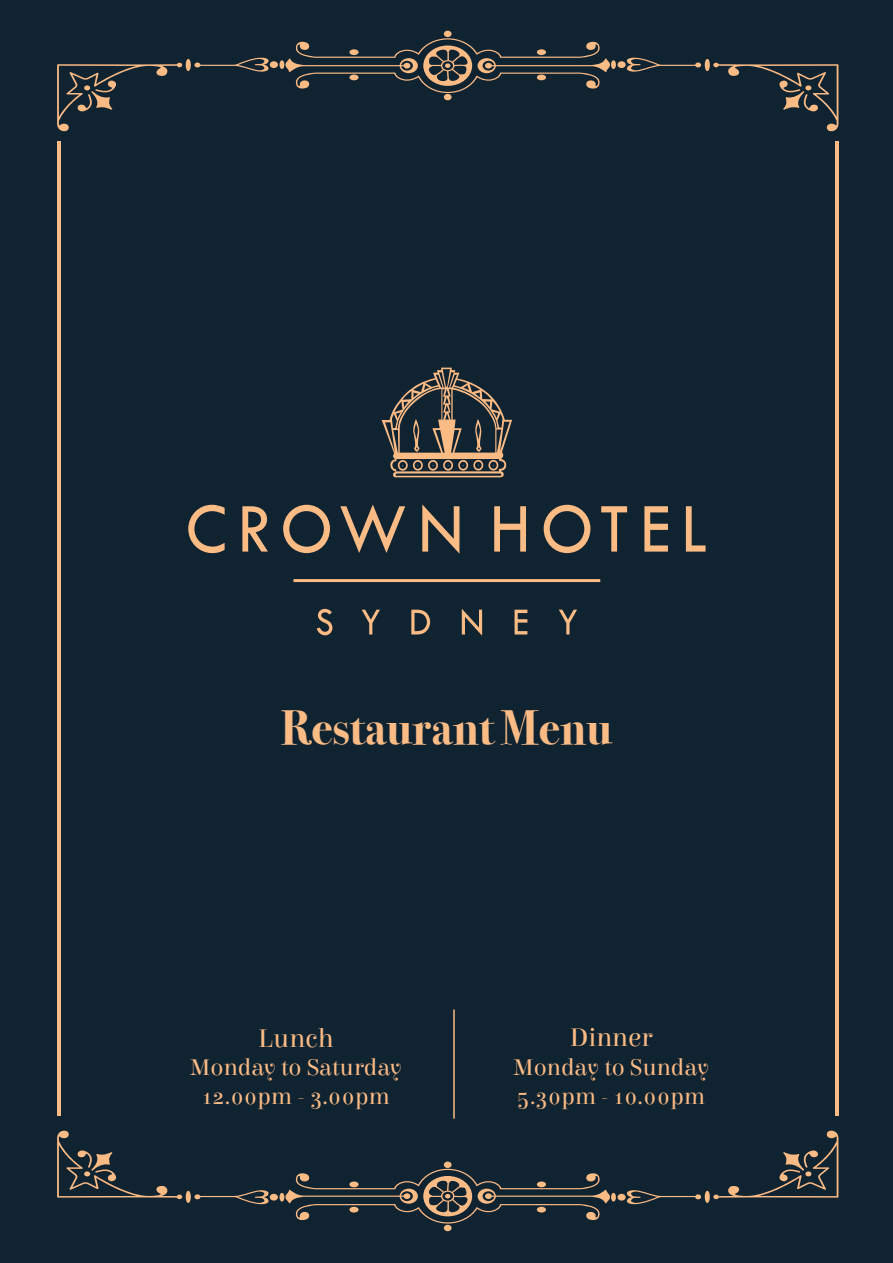
<style>
.page{position:relative;width:893px;height:1263px;background:#102331}
.page>*{position:absolute;margin:0;border:0;box-sizing:border-box;transform-origin:0 0}
.t1{font:700 48px "Bodoni Svty Two ITCTT";color:#fbbb85}
.t2{font:27px "Elsie";color:#fbbb85}
.t3{font:24px "Elsie";color:#fbbb85}
</style>
<div class="page">
<hr style="left:57px;top:141px;width:4px;height:975px;background:#fbbb85">
<hr style="left:835px;top:141px;width:3px;height:975px;background:#fbbb85">
<div style="left:617px;top:61px;width:9px;height:7px;background:#fbbb85;border-radius:50%"></div>
<div style="left:611px;top:60px;width:5px;height:9px;background:#fbbb85;border-radius:50%"></div>
<div style="left:444px;top:31px;width:8px;height:6px;background:#fbbb85;border-radius:50%"></div>
<div style="left:444px;top:94px;width:8px;height:6px;background:#fbbb85;border-radius:50%"></div>
<svg style="left:280px;top:38px;width:330px;height:55px"></svg>
<div style="left:270px;top:61px;width:8px;height:7px;background:#fbbb85;border-radius:50%"></div>
<svg style="left:713px;top:63px;width:126px;height:69px"></svg>
<div style="left:705px;top:59px;width:5px;height:12px;background:#fbbb85;border-radius:50%"></div>
<svg style="left:627px;top:58px;width:74px;height:14px"></svg>
<svg style="left:57px;top:63px;width:125px;height:69px"></svg>
<div style="left:186px;top:59px;width:5px;height:12px;background:#fbbb85;border-radius:50%"></div>
<svg style="left:194px;top:58px;width:75px;height:14px"></svg>
<div style="left:617px;top:1194px;width:9px;height:6px;background:#fbbb85;border-radius:50%"></div>
<div style="left:611px;top:1193px;width:5px;height:8px;background:#fbbb85;border-radius:50%"></div>
<div style="left:444px;top:1225px;width:8px;height:6px;background:#fbbb85;border-radius:50%"></div>
<div style="left:444px;top:1161px;width:8px;height:7px;background:#fbbb85;border-radius:50%"></div>
<svg style="left:280px;top:1169px;width:330px;height:54px"></svg>
<div style="left:270px;top:1194px;width:8px;height:6px;background:#fbbb85;border-radius:50%"></div>
<svg style="left:713px;top:1130px;width:126px;height:69px"></svg>
<div style="left:705px;top:1191px;width:5px;height:12px;background:#fbbb85;border-radius:50%"></div>
<svg style="left:627px;top:1190px;width:74px;height:14px"></svg>
<svg style="left:57px;top:1130px;width:125px;height:69px"></svg>
<div style="left:186px;top:1191px;width:5px;height:12px;background:#fbbb85;border-radius:50%"></div>
<svg style="left:194px;top:1190px;width:75px;height:14px"></svg>
<svg style="left:382px;top:368px;width:130px;height:109px"></svg>
<svg style="left:188px;top:505px;width:37px;height:48px"></svg>
<svg style="left:242px;top:506px;width:26px;height:46px"></svg>
<svg style="left:283px;top:505px;width:47px;height:48px"></svg>
<svg style="left:340px;top:504px;width:65px;height:49px"></svg>
<svg style="left:422px;top:504px;width:37px;height:49px"></svg>
<svg style="left:494px;top:506px;width:32px;height:46px"></svg>
<svg style="left:544px;top:505px;width:46px;height:48px"></svg>
<svg style="left:601px;top:506px;width:26px;height:46px"></svg>
<svg style="left:644px;top:506px;width:24px;height:46px"></svg>
<svg style="left:686px;top:506px;width:19px;height:46px"></svg>
<hr style="left:293px;top:579px;width:307px;height:3px;background:#fbbb85">
<svg style="left:317px;top:609px;width:15px;height:26px"></svg>
<svg style="left:362px;top:610px;width:18px;height:24px"></svg>
<svg style="left:411px;top:610px;width:19px;height:24px"></svg>
<svg style="left:462px;top:609px;width:20px;height:27px"></svg>
<svg style="left:515px;top:610px;width:12px;height:24px"></svg>
<svg style="left:559px;top:610px;width:18px;height:24px"></svg>
<hr style="left:453px;top:1009px;width:2px;height:110px;background:#fbbb85">
<p class="t1" style="left:281px;top:688px;width:333px">Restaurant Menu</p>
<p class="t2" style="left:258px;top:1023px;width:77px">Lunch</p>
<p class="t3" style="left:190px;top:1054px;width:213px">Monday to Saturday</p>
<p class="t3" style="left:202px;top:1083px;width:189px">12.00pm - 3.00pm</p>
<p class="t2" style="left:570px;top:1023px;width:84px">Dinner</p>
<p class="t3" style="left:514px;top:1054px;width:196px">Monday to Sunday</p>
<p class="t3" style="left:517px;top:1083px;width:189px">5.30pm - 10.00pm</p>
</div>
